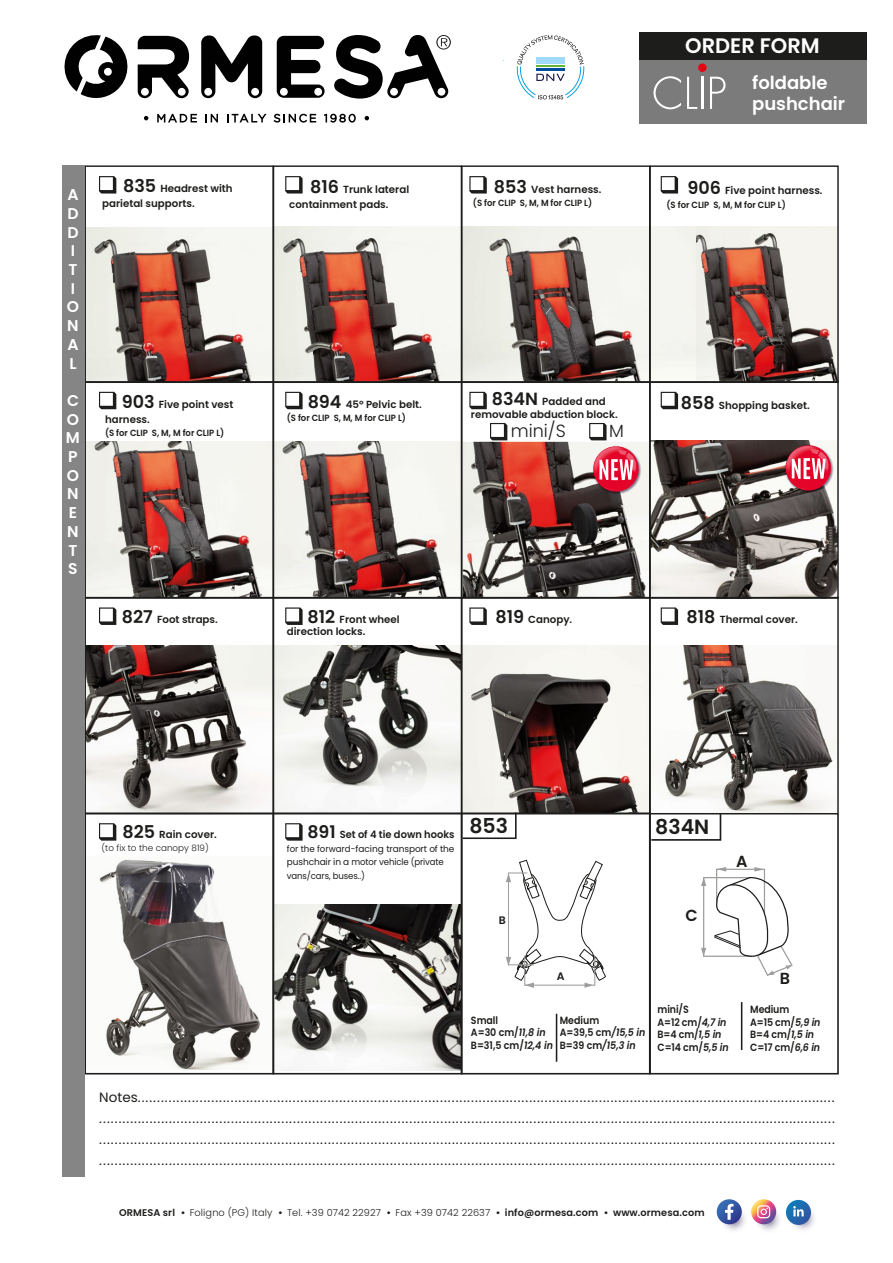
<style>
.page{position:relative;width:893px;height:1263px;background:#fff}
.page>*{position:absolute;margin:0;border:0;box-sizing:border-box;transform-origin:0 0}
.t1{font:600 21px "Poppins";color:#fff}
.t2{font:600 20.55px "Poppins";color:#1d1d1b}
.t3{font:600 18px/21px "Poppins";color:#fff}
.t4{font:300 17.7px "Poppins";color:#1d1d1b}
.t5{font:600 16.05px "Poppins";color:#1d1d1b}
.t6{font:600 15.6px/18.8px "Poppins";color:#fff}
.t7{font:13.5px/21px "Poppins";color:#1d1d1b;text-align:justify}
.t8{font:600 10.95px "Poppins";color:#1d1d1b}
.t9{font:600 10.5px/12.6px "Poppins";letter-spacing:-.01em;color:#1d1d1b;scale:.9 1}
.t10{font:600 10.35px/15px "Poppins";color:#1d1d1b}
.t11{font:600 10.35px "Poppins";color:#1d1d1b;scale:.96 1}
.t12{font:300 9.75px "Poppins";letter-spacing:.01em;color:#1e1f1d}
.t13{font:600 9px "Poppins";color:#1d1d1b;scale:.94 1}
.t14{font:9px/13.5px "Poppins";letter-spacing:-.015em;color:#1d1d1b;scale:.96 1}
.t15{font:300 8.85px "Poppins";color:#1d1d1b}
.s1{font-size:17.7px}
.s2{font-size:17.4px}
.s3{font-style:italic}
.s4{font-weight:600}
</style>
<div class="page">
<img style="left:99px;top:859px;width:161px;height:210px">
<img style="left:86px;top:442px;width:562px;height:155px">
<img style="left:651px;top:440px;width:185px;height:157px">
<img style="left:463px;top:646px;width:185px;height:166px">
<img style="left:86px;top:646px;width:374px;height:166px">
<img style="left:276px;top:904px;width:183px;height:167px">
<img style="left:695px;top:227px;width:141px;height:154px">
<svg style="left:157px;top:114px;width:40px;height:8px"></svg>
<svg style="left:205px;top:114px;width:13px;height:8px"></svg>
<svg style="left:227px;top:114px;width:39px;height:8px"></svg>
<svg style="left:273px;top:114px;width:43px;height:9px"></svg>
<svg style="left:324px;top:114px;width:32px;height:9px"></svg>
<svg style="left:144px;top:116px;width:4px;height:4px"></svg>
<svg style="left:364px;top:116px;width:5px;height:4px"></svg>
<svg style="left:64px;top:35px;width:64px;height:64px"></svg>
<svg style="left:138px;top:35px;width:313px;height:64px"></svg>
<svg style="left:517px;top:35px;width:67px;height:64px"></svg>
<img style="left:86px;top:227px;width:186px;height:154px">
<img style="left:275px;top:227px;width:185px;height:154px">
<img style="left:463px;top:227px;width:232px;height:154px">
<div style="left:273px;top:165px;width:189px;height:218px;border:1px solid #1d1d1b"></div>
<div style="left:461px;top:165px;width:189px;height:218px;border:1px solid #1d1d1b"></div>
<div style="left:649px;top:165px;width:189px;height:218px;border:1px solid #1d1d1b"></div>
<svg style="left:99px;top:176px;width:17px;height:18px"></svg>
<svg style="left:285px;top:176px;width:17px;height:18px"></svg>
<svg style="left:469px;top:176px;width:18px;height:18px"></svg>
<svg style="left:660px;top:176px;width:18px;height:18px"></svg>
<div style="left:273px;top:381px;width:189px;height:218px;border:1px solid #1d1d1b"></div>
<div style="left:461px;top:381px;width:189px;height:218px;border:1px solid #1d1d1b"></div>
<div style="left:649px;top:381px;width:189px;height:218px;border:1px solid #1d1d1b"></div>
<svg style="left:99px;top:392px;width:17px;height:17px"></svg>
<svg style="left:285px;top:392px;width:17px;height:17px"></svg>
<svg style="left:469px;top:392px;width:18px;height:17px"></svg>
<svg style="left:660px;top:392px;width:18px;height:17px"></svg>
<div style="left:273px;top:597px;width:189px;height:217px;border:1px solid #1d1d1b"></div>
<div style="left:461px;top:597px;width:189px;height:217px;border:1px solid #1d1d1b"></div>
<svg style="left:99px;top:607px;width:17px;height:18px"></svg>
<svg style="left:285px;top:607px;width:17px;height:18px"></svg>
<svg style="left:469px;top:607px;width:18px;height:18px"></svg>
<svg style="left:660px;top:607px;width:18px;height:18px"></svg>
<div style="left:84px;top:812px;width:190px;height:262px;border:2px solid #1d1d1b"></div>
<div style="left:273px;top:812px;width:189px;height:262px;border:2px solid #1d1d1b"></div>
<div style="left:461px;top:812px;width:189px;height:262px;border:2px solid #1d1d1b"></div>
<div style="left:649px;top:812px;width:189px;height:262px;border:2px solid #1d1d1b"></div>
<svg style="left:99px;top:823px;width:17px;height:18px"></svg>
<svg style="left:285px;top:823px;width:17px;height:18px"></svg>
<div style="left:62px;top:165px;width:23px;height:1011px;background:#868585"></div>
<svg style="left:787px;top:1203px;width:31px;height:31px"></svg>
<svg style="left:786px;top:1200px;width:25px;height:25px"></svg>
<svg style="left:793px;top:1206px;width:10px;height:10px"></svg>
<svg style="left:752px;top:1203px;width:31px;height:31px"></svg>
<svg style="left:751px;top:1199px;width:25px;height:25px"></svg>
<svg style="left:757px;top:1205px;width:13px;height:13px"></svg>
<svg style="left:718px;top:1203px;width:31px;height:31px"></svg>
<svg style="left:716px;top:1199px;width:25px;height:25px"></svg>
<svg style="left:725px;top:1204px;width:8px;height:16px"></svg>
<svg style="left:461px;top:811px;width:56px;height:29px"></svg>
<svg style="left:649px;top:814px;width:73px;height:28px"></svg>
<svg style="left:701px;top:867px;width:92px;height:109px"></svg>
<svg style="left:506px;top:860px;width:100px;height:128px"></svg>
<div style="left:524px;top:955px;width:71px;height:31px;border:1px solid #9d9d9c"></div>
<hr style="left:555px;top:1014px;width:2px;height:48px;background:#1d1d1b">
<hr style="left:741px;top:1002px;width:1px;height:48px;background:#1d1d1b">
<svg style="left:783px;top:443px;width:50px;height:50px"></svg>
<svg style="left:490px;top:423px;width:17px;height:17px"></svg>
<svg style="left:589px;top:423px;width:51px;height:71px"></svg>
<img style="left:652px;top:646px;width:184px;height:166px">
<div style="left:649px;top:597px;width:189px;height:217px;border:1px solid #1d1d1b"></div>
<div style="left:639px;top:33px;width:223px;height:91px;background:#7c7b7b"></div>
<div style="left:639px;top:33px;width:223px;height:27px;background:#1d1d1b"></div>
<svg style="left:653px;top:76px;width:28px;height:33px"></svg>
<svg style="left:687px;top:77px;width:10px;height:32px"></svg>
<hr style="left:701px;top:77px;width:2px;height:32px;background:#fff">
<svg style="left:710px;top:77px;width:15px;height:32px"></svg>
<div style="left:698px;top:63px;width:8px;height:9px;background:#e30613;border-radius:50%"></div>
<p class="t6" style="left:67px;top:185px;width:14px">A<br>D<br>D<br>I<br>T<br>I<br>O<br>N<br>A<br>L</p>
<p class="t6" style="left:66px;top:391px;width:16px">C<br>O<br>M<br>P<br>O<br>N<br>E<br>N<br>T<br>S</p>
<p class="t10" style="left:102px;top:181px;width:132px;text-indent:21px"><span class="s1">835</span> Headrest with parietal supports.</p>
<p class="t10" style="left:105px;top:396px;width:130px;text-indent:17px"><span class="s1">903</span> Five point vest harness.</p>
<p class="t13" style="left:105px;top:428px;width:128px">(S for CLIP S, M, M for CLIP L)</p>
<p class="t10" style="left:122px;top:612px;width:97px"><span class="s1">827</span> Foot straps.</p>
<p class="t10" style="left:289px;top:182px;width:121px;text-indent:21px"><span class="s1">816</span> Trunk lateral containment pads.</p>
<p class="t10" style="left:494px;top:182px;width:109px"><span class="s1">853</span> Vest harness.</p>
<p class="t13" style="left:473px;top:198px;width:128px">(S for CLIP S, M, M for CLIP L)</p>
<h1 class="t1" style="left:685px;top:34px;width:136px">ORDER FORM</h1>
<h3 class="t3" style="left:752px;top:72px;width:95px">foldable pushchair</h3>
<p class="t10" style="left:687px;top:183px;width:137px"><span class="s1">906</span> Five point harness.</p>
<p class="t13" style="left:666px;top:199px;width:128px">(S for CLIP S, M, M for CLIP L)</p>
<p class="t10" style="left:307px;top:396px;width:116px"><span class="s1">894</span> 45° Pelvic belt.</p>
<p class="t13" style="left:287px;top:413px;width:128px">(S for CLIP S, M, M for CLIP L)</p>
<p class="t10" style="left:471px;top:395px;width:148px;line-height:13.5px;text-indent:21px"><span class="s1">834N</span> Padded and removable abduction block.</p>
<p class="t10" style="left:680px;top:398px;width:130px"><span class="s1">858</span> Shopping basket.</p>
<h3 class="t4" style="left:511px;top:420px;width:56px">mini/S</h3>
<h3 class="t4" style="left:609px;top:420px;width:16px">M</h3>
<p class="t10" style="left:287px;top:614px;width:114px;line-height:12px;text-indent:21px"><span class="s1">812</span> Front wheel direction locks.</p>
<p class="t10" style="left:495px;top:612px;width:78px"><span class="s1">819</span> Canopy.</p>
<p class="t10" style="left:686px;top:612px;width:113px"><span class="s1">818</span> Thermal cover.</p>
<p class="t10" style="left:122px;top:827px;width:96px"><span class="s1">825</span> Rain cover.</p>
<p class="t15" style="left:101px;top:843px;width:109px">(to fix to the canopy 819)</p>
<p class="t11" style="left:307px;top:829px;width:155px"><span class="s2">891</span> Set of 4 tie down hooks</p>
<p class="t14" style="left:287px;top:842px;width:176px">for the forward-facing transport of the pushchair in a motor vehicle (private vans/cars, buses..)</p>
<h2 class="t2" style="left:469px;top:814px;width:40px">853</h2>
<h2 class="t2" style="left:655px;top:815px;width:55px">834N</h2>
<p class="t8" style="left:498px;top:914px;width:9px">B</p>
<p class="t5" style="left:685px;top:906px;width:14px">C</p>
<p class="t5" style="left:736px;top:852px;width:13px">A</p>
<p class="t8" style="left:557px;top:970px;width:9px">A</p>
<p class="t9" style="left:559px;top:1014px;width:97px">Medium<br>A=39,5 cm<span class="s3">/15,5 in<br></span>B=39 cm<span class="s3">/15,3 in</span></p>
<p class="t9" style="left:471px;top:1014px;width:93px">Small<br>A=30 cm/<span class="s3">11,8 in<br></span>B=31,5 cm/<span class="s3">12,4 in</span></p>
<p class="t5" style="left:779px;top:969px;width:12px">B</p>
<p class="t9" style="left:657px;top:1003px;width:80px">mini/S<br>A=12 cm/<span class="s3">4,7 in<br></span>B=4 cm/<span class="s3">1,5 in<br></span>C=14 cm/<span class="s3">5,5 in</span></p>
<p class="t9" style="left:750px;top:1003px;width:79px">Medium<br>A=15 cm/<span class="s3">5,9 in<br></span>B=4 cm/<span class="s3">1,5 in<br></span>C=17 cm/<span class="s3">6,6 in</span></p>
<p class="t7" style="left:99px;top:1087px;width:737px">Notes.................................................................................................................................................................................... .............................................................................................................................................................................................. .............................................................................................................................................................................................. ..............................................................................................................................................................................................</p>
<p class="t12" style="left:119px;top:1207px;width:587px"><span class="s4">ORMESA srl •</span> Foligno (PG) Italy <span class="s4">•</span> Tel. +39 0742 22927 <span class="s4">•</span> Fax +39 0742 22637 <span class="s4">• info@ormesa.com • www.ormesa.com</span></p>
</div>
